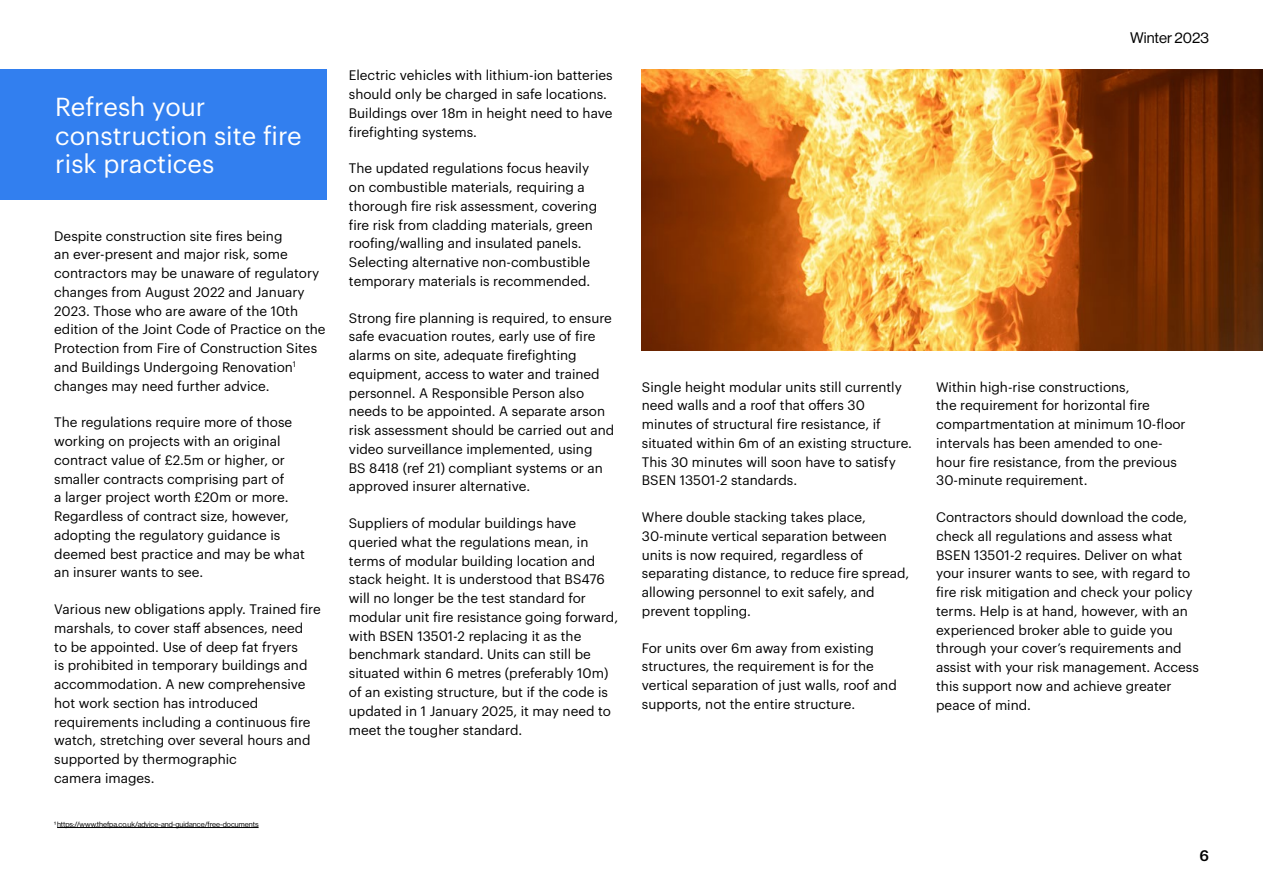
<style>
.page{position:relative;width:1263px;height:893px;background:#fff}
.page>*{position:absolute;margin:0;border:0;box-sizing:border-box;transform-origin:0 0}
.t1{font:25.5px/28.5px "Graphik";color:#fff}
.t2{font:15px "N Haas Grotesk DS Pro 55 Rg";color:#000}
.t3{font:500 15px "Graphik";color:#000}
.t4{font:13.5px/18.8px "Graphik";color:#000}
.t5{font:7.5px "N Haas Grotesk DS Pro 55 Rg";color:#000}
</style>
<div class="page">
<img style="left:642px;top:69px;width:621px;height:282px">
<div style="left:0;top:69px;width:327px;height:130px;background:#327fef"></div>
<hr style="left:57px;top:827px;width:202px;height:1px;background:#000">
<h1 class="t1" style="left:55px;top:91px;width:248px">Refresh your construction site fire risk practices</h1>
<p class="t4" style="left:54px;top:225px;width:273px">Despite construction site fires being<br>an ever-present and major risk, some contractors may be unaware of regulatory changes from August 2022 and January 2023. Those who are aware of the 10th edition of the Joint Code of Practice on the Protection from Fire of Construction Sites and Buildings Undergoing Renovation<sup>1 </sup>changes may need further advice.</p>
<p class="t4" style="left:54px;top:412px;width:252px">The regulations require more of those working on projects with an original contract value of £2.5m or higher, or smaller contracts comprising part of<br>a larger project worth £20m or more.<br>Regardless of contract size, however, adopting the regulatory guidance is deemed best practice and may be what an insurer wants to see.</p>
<p class="t4" style="left:54px;top:599px;width:268px">Various new obligations apply. Trained fire marshals, to cover staff absences, need<br>to be appointed. Use of deep fat fryers<br>is prohibited in temporary buildings and accommodation. A new comprehensive hot work section has introduced requirements including a continuous fire watch, stretching over several hours and supported by thermographic<br>camera images.</p>
<p class="t5" style="left:54px;top:820px;width:206px">1 https://www.thefpa.co.uk/advice-and-guidance/free-documents</p>
<p class="t4" style="left:349px;top:65px;width:265px">Electric vehicles with lithium-ion batteries should only be charged in safe locations.<br>Buildings over 18m in height need to have firefighting systems.</p>
<p class="t4" style="left:349px;top:158px;width:250px">The updated regulations focus heavily on combustible materials, requiring a thorough fire risk assessment, covering fire risk from cladding materials, green roofing/walling and insulated panels.<br>Selecting alternative non-combustible temporary materials is recommended.</p>
<p class="t4" style="left:349px;top:307px;width:267px">Strong fire planning is required, to ensure safe evacuation routes, early use of fire alarms on site, adequate firefighting equipment, access to water and trained personnel. A Responsible Person also needs to be appointed. A separate arson risk assessment should be carried out and video surveillance implemented, using<br>BS 8418 (ref 21) compliant systems or an approved insurer alternative.</p>
<p class="t4" style="left:349px;top:513px;width:271px">Suppliers of modular buildings have queried what the regulations mean, in terms of modular building location and stack height. It is understood that BS476 will no longer be the test standard for modular unit fire resistance going forward, with BSEN 13501-2 replacing it as the benchmark standard. Units can still be situated within 6 metres (preferably 10m) of an existing structure, but if the code is updated in 1 January 2025, it may need to meet the tougher standard.</p>
<p class="t4" style="left:642px;top:376px;width:272px">Single height modular units still currently need walls and a roof that offers 30 minutes of structural fire resistance, if situated within 6m of an existing structure.<br>This 30 minutes will soon have to satisfy BSEN 13501-2 standards.</p>
<p class="t4" style="left:642px;top:507px;width:269px">Where double stacking takes place, 30-minute vertical separation between units is now required, regardless of separating distance, to reduce fire spread, allowing personnel to exit safely, and prevent toppling.</p>
<p class="t4" style="left:642px;top:637px;width:256px">For units over 6m away from existing structures, the requirement is for the vertical separation of just walls, roof and supports, not the entire structure.</p>
<p class="t2" style="left:1130px;top:30px;width:80px">Winter 2023</p>
<p class="t4" style="left:936px;top:376px;width:251px">Within high-rise constructions,<br>the requirement for horizontal fire compartmentation at minimum 10-floor intervals has been amended to one&shy;hour fire resistance, from the previous 30-minute requirement.</p>
<p class="t4" style="left:936px;top:507px;width:264px">Contractors should download the code, check all regulations and assess what BSEN 13501-2 requires. Deliver on what your insurer wants to see, with regard to fire risk mitigation and check your policy terms. Help is at hand, however, with an experienced broker able to guide you through your cover’s requirements and assist with your risk management. Access this support now and achieve greater peace of mind.</p>
<p class="t3" style="left:1199px;top:844px;width:11px">6</p>
</div>
